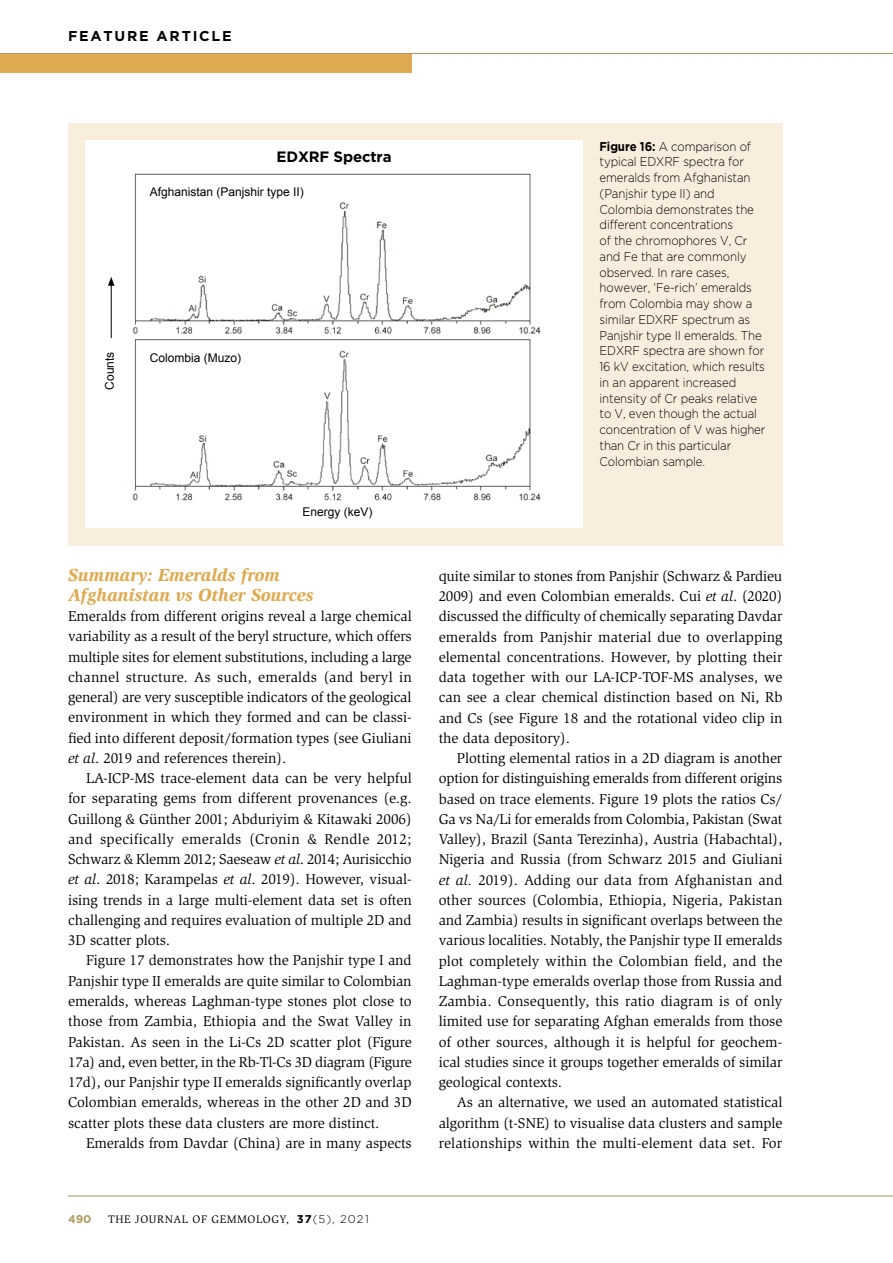
<style>
.page{position:relative;width:893px;height:1263px;background:#fff}
.page>*{position:absolute;margin:0;border:0;box-sizing:border-box;transform-origin:0 0}
.t1{font:italic 900 18px/20.2px "Slimbach";letter-spacing:-.005em;color:#deab52}
.t2{font:700 15px "Gotham";letter-spacing:-.01em;color:#000}
.t3{font:14.7px/20.2px "Slimbach";letter-spacing:-.005em;color:#000;text-align:justify}
.t4{font:700 14.25px "Gotham";letter-spacing:.125em;color:#000}
.t5{font:300 12.75px/15.8px "Gotham";letter-spacing:-.01em;color:#000;scale:.9 1}
.t6{font:12px "Arial";color:#000}
.t7{font:11.25px "Slimbach";letter-spacing:.05em;color:#000}
.t8{font:700 11.25px "Gotham";color:#ae9a64}
.s1{font-style:italic}
.s2{font-family:"Gotham";font-weight:700}
.s3{font-family:"Gotham";font-weight:300}
.s4{font-weight:700}
</style>
<div class="page">
<div style="left:0;top:54px;width:412px;height:18px;background:#deab52"></div>
<hr style="left:0;top:53px;width:893px;height:1px;background:#ae9a64">
<hr style="left:68px;top:1195px;width:825px;height:1px;background:#ae9a64">
<div style="left:68px;top:123px;width:714px;height:422px;background:#f9eede"></div>
<div style="left:86px;top:140px;width:497px;height:388px;background:#fff"></div>
<hr style="left:111px;top:283px;width:1px;height:55px;background:#000">
<svg style="left:108px;top:277px;width:6px;height:9px"></svg>
<p class="t4" style="left:68px;top:26px;width:165px">FEATURE ARTICLE</p>
<p class="t2" style="left:277px;top:146px;width:117px">EDXRF Spectra</p>
<p class="t6" style="left:150px;top:184px;width:156px">Afghanistan (Panjshir type II)</p>
<p class="t6" style="left:102px;top:390px;width:39px;rotate:-90deg">Counts</p>
<p class="t6" style="left:150px;top:350px;width:93px">Colombia (Muzo)</p>
<p class="t6" style="left:302px;top:504px;width:72px">Energy (keV)</p>
<p class="t1" style="left:68px;top:564px;width:247px">Summary: Emeralds from<br>Afghanistan vs Other Sources</p>
<p class="t3" style="left:68px;top:606px;width:345px">Emeralds from different origins reveal a large chemical variability as a result of the beryl structure, which offers multiple sites for element substitutions, including a large channel structure. As such, emeralds (and beryl in general) are very susceptible indicators of the geological environment in which they formed and can be classi&shy;fied into different deposit/formation types (see Giuliani <span class="s1">et al</span>. 2019 and references therein).</p>
<p class="t3" style="left:68px;top:768px;width:345px;text-indent:18px">LA-ICP-MS trace-element data can be very helpful for separating gems from different provenances (e.g.<br>Guillong &amp; Günther 2001; Abduriyim &amp; Kitawaki 2006) and specifically emeralds (Cronin &amp; Rendle 2012; Schwarz &amp; Klemm 2012; Saeseaw <span class="s1">et al</span>. 2014; Aurisicchio <span class="s1">et al</span>. 2018; Karampelas <span class="s1">et al</span>. 2019). However, visual&shy;ising trends in a large multi-element data set is often challenging and requires evaluation of multiple 2D and 3D scatter plots.</p>
<p class="t3" style="left:68px;top:950px;width:345px;text-indent:18px">Figure 17 demonstrates how the Panjshir type I and Panjshir type II emeralds are quite similar to Colombian emeralds, whereas Laghman-type stones plot close to those from Zambia, Ethiopia and the Swat Valley in Pakistan. As seen in the Li-Cs 2D scatter plot (Figure 17a) and, even better, in the Rb-Tl-Cs 3D diagram (Figure 17d), our Panjshir type II emeralds significantly overlap Colombian emeralds, whereas in the other 2D and 3D scatter plots these data clusters are more distinct.</p>
<p class="t3" style="left:86px;top:1133px;width:327px">Emeralds from Davdar (China) are in many aspects</p>
<p class="t8" style="left:68px;top:1212px;width:25px">490</p>
<p class="t7" style="left:108px;top:1213px;width:262px">THE JOURNAL OF GEMMOLOGY, <span class="s2">37</span><span class="s3">(5), 2021</span></p>
<p class="t5" style="left:600px;top:138px;width:186px"><span class="s4">Figure 16:</span> A comparison of typical EDXRF spectra for emeralds from Afghanistan (Panjshir type II) and<br>Colombia demonstrates the different concentrations<br>of the chromophores V, Cr and Fe that are commonly observed. In rare cases, however, ‘Fe-rich’ emeralds from Colombia may show a similar EDXRF spectrum as<br>Panjshir type II emeralds. The<br>EDXRF spectra are shown for<br>16 kV excitation, which results in an apparent increased intensity of Cr peaks relative to V, even though the actual concentration of V was higher than Cr in this particular<br>Colombian sample.</p>
<p class="t3" style="left:439px;top:566px;width:345px">quite similar to stones from Panjshir (Schwarz &amp; Pardieu 2009) and even Colombian emeralds. Cui <span class="s1">et al</span>. (2020) discussed the difficulty of chemically separating Davdar emeralds from Panjshir material due to overlapping elemental concentrations. However, by plotting their data together with our LA-ICP-TOF-MS analyses, we can see a clear chemical distinction based on Ni, Rb and Cs (see Figure 18 and the rotational video clip in the data depository).</p>
<p class="t3" style="left:439px;top:748px;width:345px;text-indent:18px">Plotting elemental ratios in a 2D diagram is another option for distinguishing emeralds from different origins based on trace elements. Figure 19 plots the ratios Cs/ Ga vs Na/Li for emeralds from Colombia, Pakistan (Swat Valley), Brazil (Santa Terezinha), Austria (Habachtal), Nigeria and Russia (from Schwarz 2015 and Giuliani <span class="s1">et al.</span> 2019). Adding our data from Afghanistan and other sources (Colombia, Ethiopia, Nigeria, Pakistan and Zambia) results in significant overlaps between the various localities. Notably, the Panjshir type II emeralds plot completely within the Colombian field, and the Laghman-type emeralds overlap those from Russia and Zambia. Consequently, this ratio diagram is of only limited use for separating Afghan emeralds from those of other sources, although it is helpful for geochem&shy;ical studies since it groups together emeralds of similar geological contexts.</p>
<p class="t3" style="left:439px;top:1092px;width:345px;text-indent:18px">As an alternative, we used an automated statistical algorithm (t-SNE) to visualise data clusters and sample relationships within the multi-element data set. For</p>
</div>
